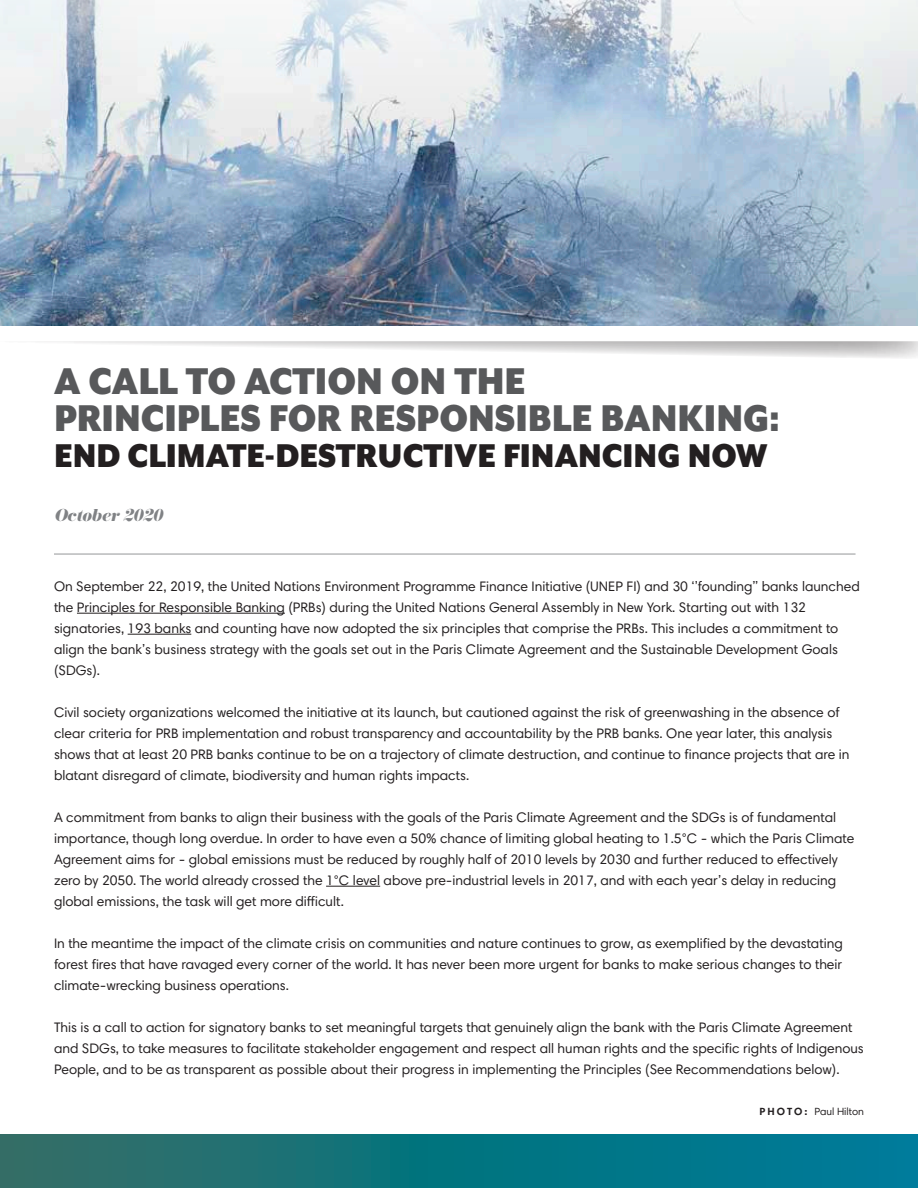
<style>
.page{position:relative;width:918px;height:1188px;background:#fff}
.page>*{position:absolute;margin:0;border:0;box-sizing:border-box;transform-origin:0 0}
.t1{font:900 42.9px/37.5px "Mr Eaves XL Mod OT";color:#58595b;scale:.91 1}
.t2{font:900 37.95px "Mr Eaves XL Mod OT";color:#231f20;scale:.91 1}
.t3{font:italic 15px "Eloquent JF Pro";color:#808285}
.t4{font:13.8px/21px "Harmonia Sans Std";color:#231f20}
.t5{font:10.5px "Harmonia Sans Std";color:#231f20}
.s1{font-weight:700}
</style>
<div class="page">
<svg style="left:264px;top:346px;width:654px;height:12px"></svg>
<svg style="left:0;top:325px;width:918px;height:21px"></svg>
<hr style="left:54px;top:554px;width:802px;height:1px;background:#949698">
<hr style="left:77px;top:613px;width:208px;height:1px;background:#231f20">
<hr style="left:128px;top:634px;width:63px;height:1px;background:#231f20">
<hr style="left:326px;top:886px;width:54px;height:1px;background:#231f20">
<img style="left:0;top:0;width:918px;height:325px">
<svg style="left:0;top:1134px;width:918px;height:54px;background:#0f747f"></svg>
<h1 class="t1" style="left:54px;top:362px;width:799px">A CALL TO ACTION ON THE<br>PRINCIPLES FOR RESPONSIBLE BANKING:</h1>
<h2 class="t2" style="left:54px;top:437px;width:786px">END CLIMATE-DESTRUCTIVE FINANCING NOW</h2>
<p class="t3" style="left:54px;top:507px;width:110px">October 2020</p>
<p class="t4" style="left:54px;top:575px;width:807px">On September 22, 2019, the United Nations Environment Programme Finance Initiative (UNEP FI) and 30 ‘’founding’’ banks launched the Principles for Responsible Banking (PRBs) during the United Nations General Assembly in New York. Starting out with 132 signatories, 193 banks and counting have now adopted the six principles that comprise the PRBs. This includes a commitment to align the bank’s business strategy with the goals set out in the Paris Climate Agreement and the Sustainable Development Goals (SDGs).</p>
<p class="t4" style="left:54px;top:701px;width:797px">Civil society organizations welcomed the initiative at its launch, but cautioned against the risk of greenwashing in the absence of clear criteria for PRB implementation and robust transparency and accountability by the PRB banks. One year later, this analysis shows that at least 20 PRB banks continue to be on a trajectory of climate destruction, and continue to finance projects that are in blatant disregard of climate, biodiversity and human rights impacts.</p>
<p class="t4" style="left:54px;top:807px;width:802px">A commitment from banks to align their business with the goals of the Paris Climate Agreement and the SDGs is of fundamental importance, though long overdue. In order to have even a 50% chance of limiting global heating to 1.5°C - which the Paris Climate Agreement aims for - global emissions must be reduced by roughly half of 2010 levels by 2030 and further reduced to effectively zero by 2050. The world already crossed the 1°C level above pre-industrial levels in 2017, and with each year’s delay in reducing global emissions, the task will get more difficult.</p>
<p class="t4" style="left:54px;top:933px;width:790px;text-align:justify">In the meantime the impact of the climate crisis on communities and nature continues to grow, as exemplified by the devastating forest fires that have ravaged every corner of the world. It has never been more urgent for banks to make serious changes to their climate-wrecking business operations.</p>
<p class="t4" style="left:54px;top:1017px;width:811px">This is a call to action for signatory banks to set meaningful targets that genuinely align the bank with the Paris Climate Agreement and SDGs, to take measures to facilitate stakeholder engagement and respect all human rights and the specific rights of Indigenous<br>People, and to be as transparent as possible about their progress in implementing the Principles (See Recommendations below).</p>
<p class="t5" style="left:760px;top:1105px;width:106px"><span class="s1">P H O T O :</span> Paul Hilton</p>
</div>
